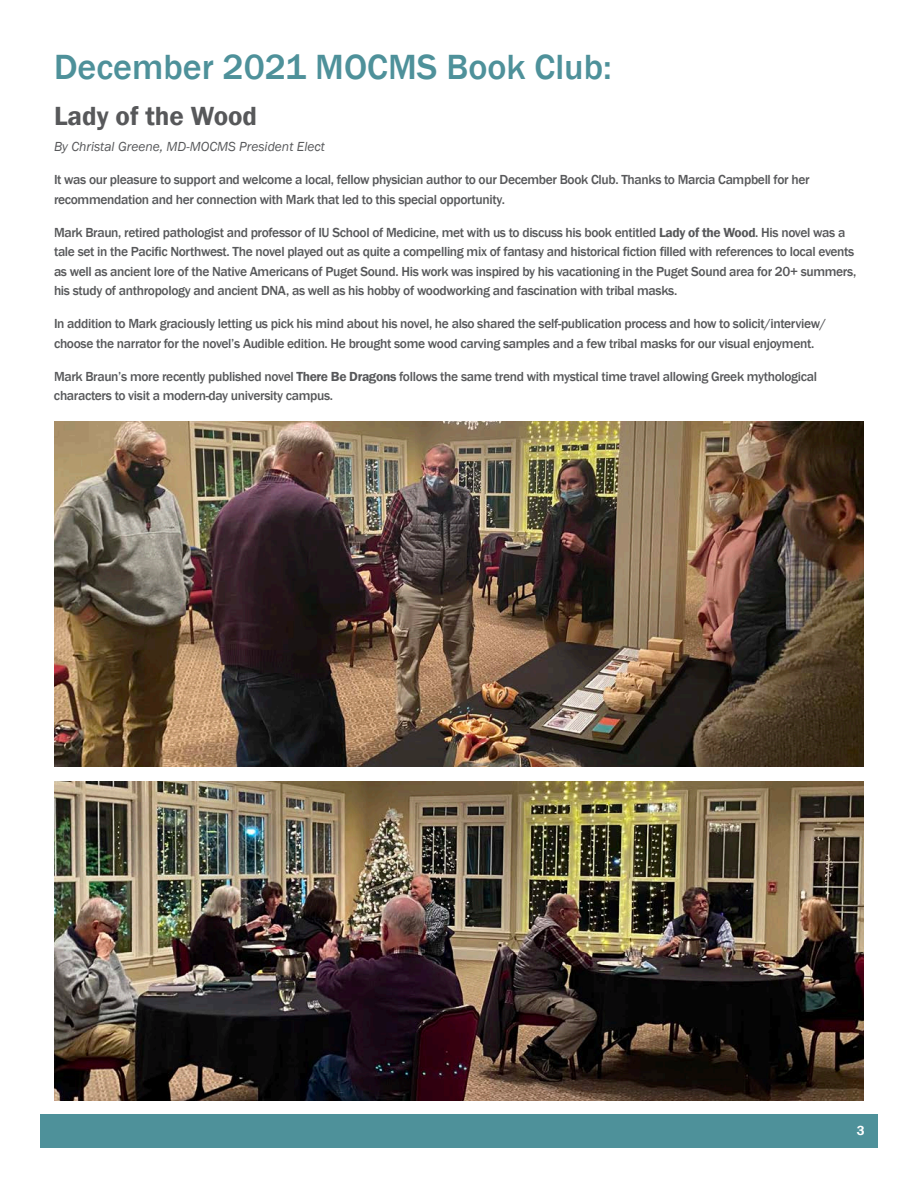
<style>
.page{position:relative;width:918px;height:1188px;background:#fff}
.page>*{position:absolute;margin:0;border:0;box-sizing:border-box;transform-origin:0 0}
.t1{font:500 36px "Franklin Gothic";color:#4e919a}
.t2{font:600 27px "Franklin Gothic";color:#57585a}
.t3{font:500 13.5px/19.5px "Franklin Gothic";letter-spacing:-.025em;color:#57585a}
.t4{font:italic 13.5px "Franklin Gothic";color:#57585a}
.t5{font:600 13.5px "Franklin Gothic";color:#fff}
.s1{font-weight:600}
</style>
<div class="page">
<div style="left:823px;top:1114px;width:55px;height:34px;background:#4e919a"></div>
<div style="left:40px;top:1114px;width:783px;height:34px;background:#4e919a"></div>
<img style="left:54px;top:782px;width:810px;height:318px">
<img style="left:54px;top:421px;width:810px;height:346px">
<p class="t1" style="left:54px;top:45px;width:559px">December 2021 MOCMS Book Club:</p>
<p class="t2" style="left:54px;top:99px;width:205px">Lady of the Wood</p>
<p class="t4" style="left:54px;top:138px;width:273px">By Christal Greene, MD-MOCMS President Elect</p>
<p class="t3" style="left:54px;top:170px;width:757px">It was our pleasure to support and welcome a local, fellow physician author to our December Book Club. Thanks to Marcia Campbell for her recommendation and her connection with Mark that led to this special opportunity.</p>
<p class="t3" style="left:54px;top:223px;width:804px">Mark Braun, retired pathologist and professor of IU School of Medicine, met with us to discuss his book entitled <span class="s1">Lady of the Wood</span>. His novel was a tale set in the Pacific Northwest. The novel played out as quite a compelling mix of fantasy and historical fiction filled with references to local events as well as ancient lore of the Native Americans of Puget Sound. His work was inspired by his vacationing in the Puget Sound area for 20+ summers, his study of anthropology and ancient DNA, as well as his hobby of woodworking and fascination with tribal masks.</p>
<p class="t3" style="left:54px;top:314px;width:774px">In addition to Mark graciously letting us pick his mind about his novel, he also shared the self-publication process and how to solicit/interview/ choose the narrator for the novel’s Audible edition. He brought some wood carving samples and a few tribal masks for our visual enjoyment.</p>
<p class="t3" style="left:54px;top:367px;width:765px">Mark Braun’s more recently published novel <span class="s1">There Be Dragons</span> follows the same trend with mystical time travel allowing Greek mythological characters to visit a modern-day university campus.</p>
<p class="t5" style="left:857px;top:1123px;width:9px">3</p>
</div>
